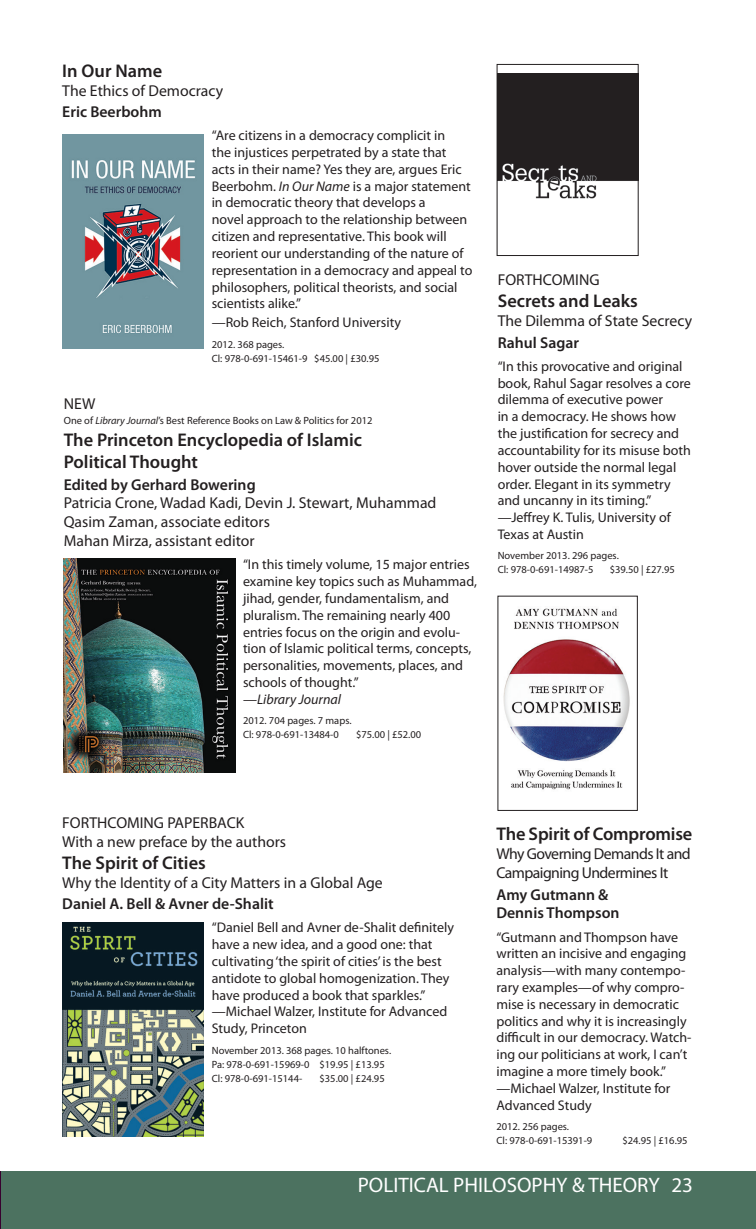
<style>
.page{position:relative;width:756px;height:1229px;background:#fff}
.page>*{position:absolute;margin:0;border:0;box-sizing:border-box;transform-origin:0 0}
.ctg-R{font:21px "Myriad Pro";color:#fff}
.Titl{font:600 18.38px/22.1px "Myriad Pro";color:#231f20}
.suba{font:15.75px/18.9px "Myriad Pro";color:#231f20}
.auth{font:600 15.75px/18.9px "Myriad Pro";color:#231f20}
.subt{font:15.75px "Myriad Pro";letter-spacing:-.005em;color:#231f20}
.heading{font:15.75px "Myriad Pro";color:#231f20}
.subt-2{font:15.75px/18.9px "Myriad Pro";letter-spacing:-.035em;color:#231f20}
.body_text{font:14px/16.8px "Myriad Pro";color:#231f20}
.month{font:10.5px/14px "Myriad Pro";color:#231f20}
.body_text-2{font:10.5px/14px "Myriad Pro";color:#231f20}
.prize{font:10.5px "Myriad Pro";color:#231f20}
.s1{font-style:italic}
</style>
<div class="page">
<div style="left:0;top:1171px;width:756px;height:57px;background:#4c7260"></div>
<hr style="left:0;top:1171px;width:1px;height:57px;background:#38002f">
<img style="left:63px;top:922px;width:141px;height:214px">
<img style="left:64px;top:558px;width:171px;height:214px">
<img style="left:62px;top:135px;width:142px;height:214px">
<img style="left:503px;top:608px;width:127px;height:182px">
<div style="left:498px;top:596px;width:140px;height:214px;border:1px solid #231f20"></div>
<img style="left:499px;top:74px;width:137px;height:125px">
<div style="left:497px;top:64px;width:141px;height:192px;border:1px solid #231f20"></div>
<p class="Titl" style="left:62px;top:59px;width:101px">In Our Name</p>
<p class="subt" style="left:62px;top:81px;width:162px">The Ethics of Democracy</p>
<p class="auth" style="left:62px;top:102px;width:101px">Eric Beerbohm</p>
<p class="body_text" style="left:212px;top:127px;width:262px">“Are citizens in a democracy complicit in<br>the injustices perpetrated by a state that acts in their name? Yes they are, argues Eric Beerbohm. <span class="s1">In Our Name</span> is a major statement in democratic theory that develops a<br>novel approach to the relationship between citizen and representative. This book will reorient our understanding of the nature of representation in a democracy and appeal to philosophers, political theorists, and social scientists alike.”</p>
<p class="body_text" style="left:212px;top:314px;width:191px">—Rob Reich, Stanford University</p>
<p class="body_text-2" style="left:212px;top:337px;width:169px">2012. 368 pages.<br>Cl: 978-0-691-15461-9 $45.00 | £30.95</p>
<p class="heading" style="left:64px;top:394px;width:33px">NEW</p>
<p class="prize" style="left:64px;top:414px;width:310px">One of <span class="s1">Library Journal</span>’s Best Reference Books on Law &amp; Politics for 2012</p>
<p class="Titl" style="left:64px;top:428px;width:300px">The Princeton Encyclopedia of Islamic<br>Political Thought</p>
<p class="auth" style="left:64px;top:474px;width:193px">Edited by Gerhard Bowering</p>
<p class="suba" style="left:64px;top:493px;width:374px">Patricia Crone, Wadad Kadi, Devin J. Stewart, Muhammad<br>Qasim Zaman, associate editors</p>
<p class="suba" style="left:64px;top:531px;width:192px">Mahan Mirza, assistant editor</p>
<p class="body_text" style="left:243px;top:556px;width:236px">“In this timely volume, 15 major entries examine key topics such as Muhammad, jihad, gender, fundamentalism, and pluralism. The remaining nearly 400 entries focus on the origin and evolu&shy;tion of Islamic political terms, concepts, personalities, movements, places, and schools of thought.”<br>—<span class="s1">Library Journal</span></p>
<p class="month" style="left:243px;top:713px;width:110px">2012. 704 pages. 7 maps.<br>Cl: 978-0-691-13484-0</p>
<p class="month" style="left:356px;top:727px;width:67px">$75.00 | £52.00</p>
<p class="heading" style="left:498px;top:270px;width:103px">FORTHCOMING</p>
<p class="Titl" style="left:498px;top:290px;width:142px">Secrets and Leaks</p>
<p class="subt" style="left:498px;top:311px;width:196px">The Dilemma of State Secrecy</p>
<p class="auth" style="left:498px;top:332px;width:83px">Rahul Sagar</p>
<p class="body_text" style="left:498px;top:357px;width:195px">“In this provocative and original book, Rahul Sagar resolves a core dilemma of executive power<br>in a democracy. He shows how the justification for secrecy and accountability for its misuse both hover outside the normal legal order. Elegant in its symmetry and uncanny in its timing.” —Jeffrey K. Tulis, University of<br>Texas at Austin</p>
<p class="month" style="left:498px;top:548px;width:123px">November 2013. 296 pages.<br>Cl: 978-0-691-14987-5</p>
<p class="month" style="left:610px;top:562px;width:67px">$39.50 | £27.95</p>
<p class="heading" style="left:62px;top:813px;width:184px">FORTHCOMING PAPERBACK</p>
<p class="heading" style="left:62px;top:832px;width:225px">With a new preface by the authors</p>
<p class="Titl" style="left:62px;top:851px;width:145px">The Spirit of Cities</p>
<p class="subt" style="left:62px;top:873px;width:322px">Why the Identity of a City Matters in a Global Age</p>
<p class="auth" style="left:62px;top:894px;width:213px">Daniel A. Bell &amp; Avner de-Shalit</p>
<p class="body_text" style="left:212px;top:919px;width:244px">“Daniel Bell and Avner de-Shalit definitely have a new idea, and a good one: that cultivating ‘the spirit of cities’ is the best antidote to global homogenization. They have produced a book that sparkles.” —Michael Walzer, Institute for Advanced Study, Princeton</p>
<p class="month" style="left:212px;top:1042px;width:181px">November 2013. 368 pages. 10 halftones.<br>Pa: 978-0-691-15969-0 $19.95 | £13.95<br>Cl: 978-0-691-15144-</p>
<p class="month" style="left:320px;top:1070px;width:67px">$35.00 | £24.95</p>
<p class="Titl" style="left:496px;top:822px;width:197px">The Spirit of Compromise</p>
<p class="subt-2" style="left:496px;top:844px;width:196px">Why Governing Demands It and<br>Campaigning Undermines It</p>
<p class="auth" style="left:496px;top:884px;width:125px">Amy Gutmann &amp;<br>Dennis Thompson</p>
<p class="body_text" style="left:496px;top:928px;width:197px">“Gutmann and Thompson have written an incisive and engaging analysis—with many contempo&shy;rary examples—of why compro&shy;mise is necessary in democratic politics and why it is increasingly difficult in our democracy. Watch&shy;ing our politicians at work, I can’t imagine a more timely book.” —Michael Walzer, Institute for<br>Advanced Study</p>
<p class="body_text-2" style="left:496px;top:1119px;width:97px">2012. 256 pages.<br>Cl: 978-0-691-15391-9</p>
<p class="body_text-2" style="left:622px;top:1133px;width:67px">$24.95 | £16.95</p>
<p class="ctg-R" style="left:358px;top:1172px;width:337px">POLITICAL PHILOSOPHY &amp; THEORY 23</p>
</div>
